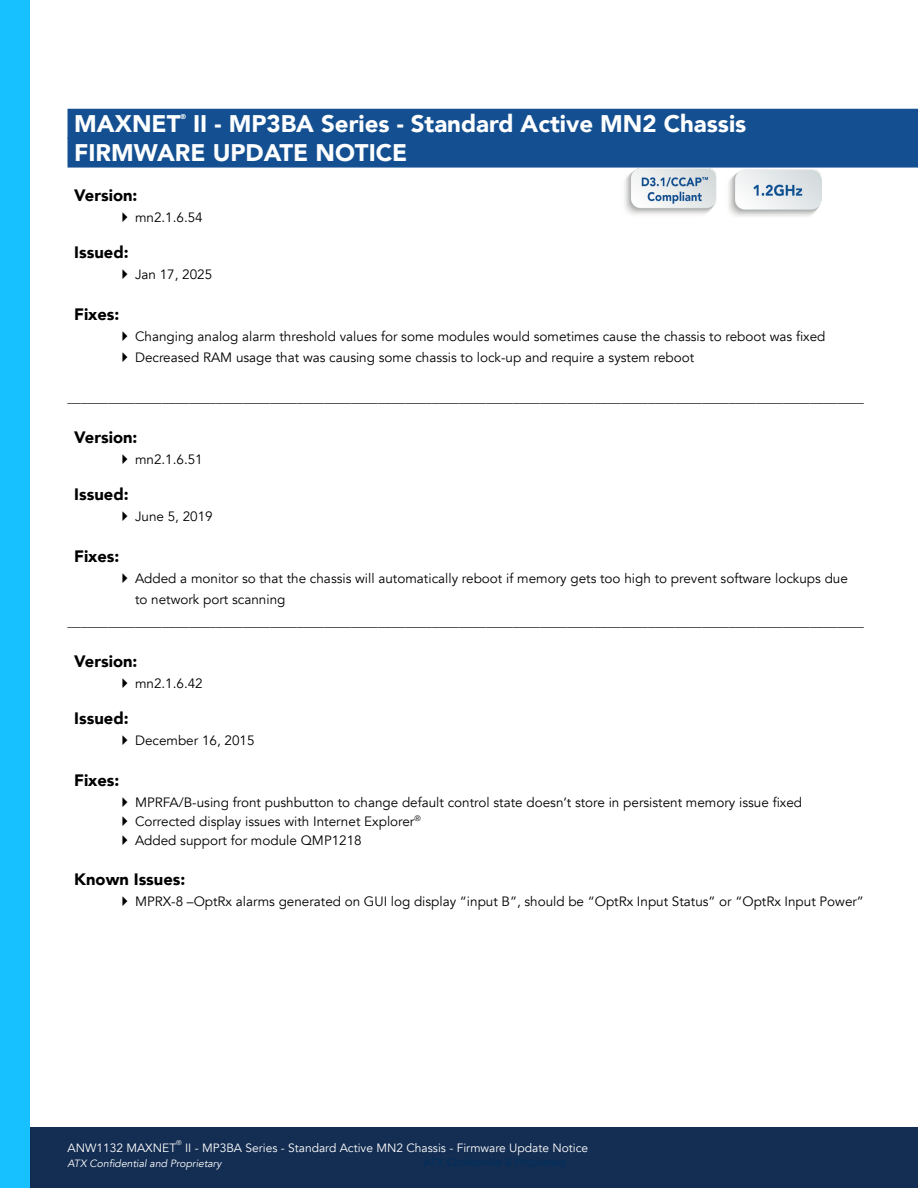
<style>
.page{position:relative;width:918px;height:1188px;background:#fff}
.page>*{position:absolute;margin:0;border:0;box-sizing:border-box;transform-origin:0 0}
.t1{font:900 24px/28.8px "Avenir";color:#fff}
.t2{font:900 16.5px "Avenir";color:#000}
.t3{font:13.5px/18.8px "Avenir";color:#000}
.t4{font:12px "Avenir";color:#fff}
.t5{font:italic 10.5px "Avenir";color:#fff}
.t6{font:7.05px "Avenir";color:#fff}
.t7{font:900 7.05px "Avenir";color:#fff}
</style>
<div class="page">
<div style="left:0;top:1127px;width:918px;height:61px;background:#142d52"></div>
<div style="left:0;top:0;width:29px;height:1188px;background:#17c1ff"></div>
<div style="left:68px;top:109px;width:850px;height:30px;background:#145091"></div>
<div style="left:68px;top:138px;width:850px;height:30px;background:#145091"></div>
<img style="left:728px;top:169px;width:93px;height:48px">
<img style="left:624px;top:168px;width:93px;height:47px">
<h1 class="t1" style="left:74px;top:109px;width:674px;text-indent:119px">II - MP3BA Series - Standard Active MN2 Chassis<br>FIRMWARE UPDATE NOTICE</h1>
<p class="t2" style="left:74px;top:181px;width:65px">Version:</p>
<p class="t3" style="left:135px;top:208px;width:69px">mn2.1.6.54</p>
<p class="t2" style="left:74px;top:238px;width:56px">Issued:</p>
<p class="t3" style="left:135px;top:265px;width:79px">Jan 17, 2025</p>
<p class="t2" style="left:74px;top:300px;width:47px">Fixes:</p>
<p class="t3" style="left:135px;top:326px;width:692px;line-height:21px">Changing analog alarm threshold values for some modules would sometimes cause the chassis to reboot was fixed<br>Decreased RAM usage that was causing some chassis to lock-up and require a system reboot</p>
<p class="t3" style="left:68px;top:388px;width:798px">______________________________________________________________________________________________________________________</p>
<p class="t2" style="left:74px;top:424px;width:65px">Version:</p>
<p class="t3" style="left:135px;top:451px;width:69px">mn2.1.6.51</p>
<p class="t2" style="left:74px;top:481px;width:56px">Issued:</p>
<p class="t3" style="left:135px;top:508px;width:79px">June 5, 2019</p>
<p class="t2" style="left:74px;top:542px;width:47px">Fixes:</p>
<p class="t3" style="left:135px;top:569px;width:714px">Added a monitor so that the chassis will automatically reboot if memory gets too high to prevent software lockups due</p>
<p class="t3" style="left:135px;top:590px;width:152px">to network port scanning</p>
<p class="t3" style="left:68px;top:612px;width:798px">______________________________________________________________________________________________________________________</p>
<p class="t2" style="left:74px;top:647px;width:65px">Version:</p>
<p class="t3" style="left:135px;top:674px;width:69px">mn2.1.6.42</p>
<p class="t2" style="left:74px;top:704px;width:56px">Issued:</p>
<p class="t3" style="left:135px;top:731px;width:121px">December 16, 2015</p>
<p class="t2" style="left:74px;top:766px;width:47px">Fixes:</p>
<p class="t3" style="left:135px;top:793px;width:669px">MPRFA/B-using front pushbutton to change default control state doesn’t store in persistent memory issue fixed<br>Corrected display issues with Internet Explorer<sup>®<br></sup>Added support for module QMP1218</p>
<p class="t2" style="left:74px;top:865px;width:113px">Known Issues:</p>
<p class="t3" style="left:135px;top:893px;width:731px">MPRX-8 –OptRx alarms generated on GUI log display “input B”, should be “OptRx Input Status” or “OptRx Input Power”</p>
<h1 class="t1" style="left:74px;top:109px;width:108px">MAXNET</h1>
<p class="t7" style="left:180px;top:111px;width:7px">®</p>
<p class="t6" style="left:176px;top:1138px;width:7px">®</p>
<p class="t4" style="left:185px;top:1141px;width:405px">II - MP3BA Series - Standard Active MN2 Chassis - Firmware Update Notice</p>
<p class="t5" style="left:68px;top:1157px;width:156px">ATX Confidential and Proprietary</p>
<p class="t4" style="left:68px;top:1141px;width:110px">ANW1132 MAXNET</p>
</div>
